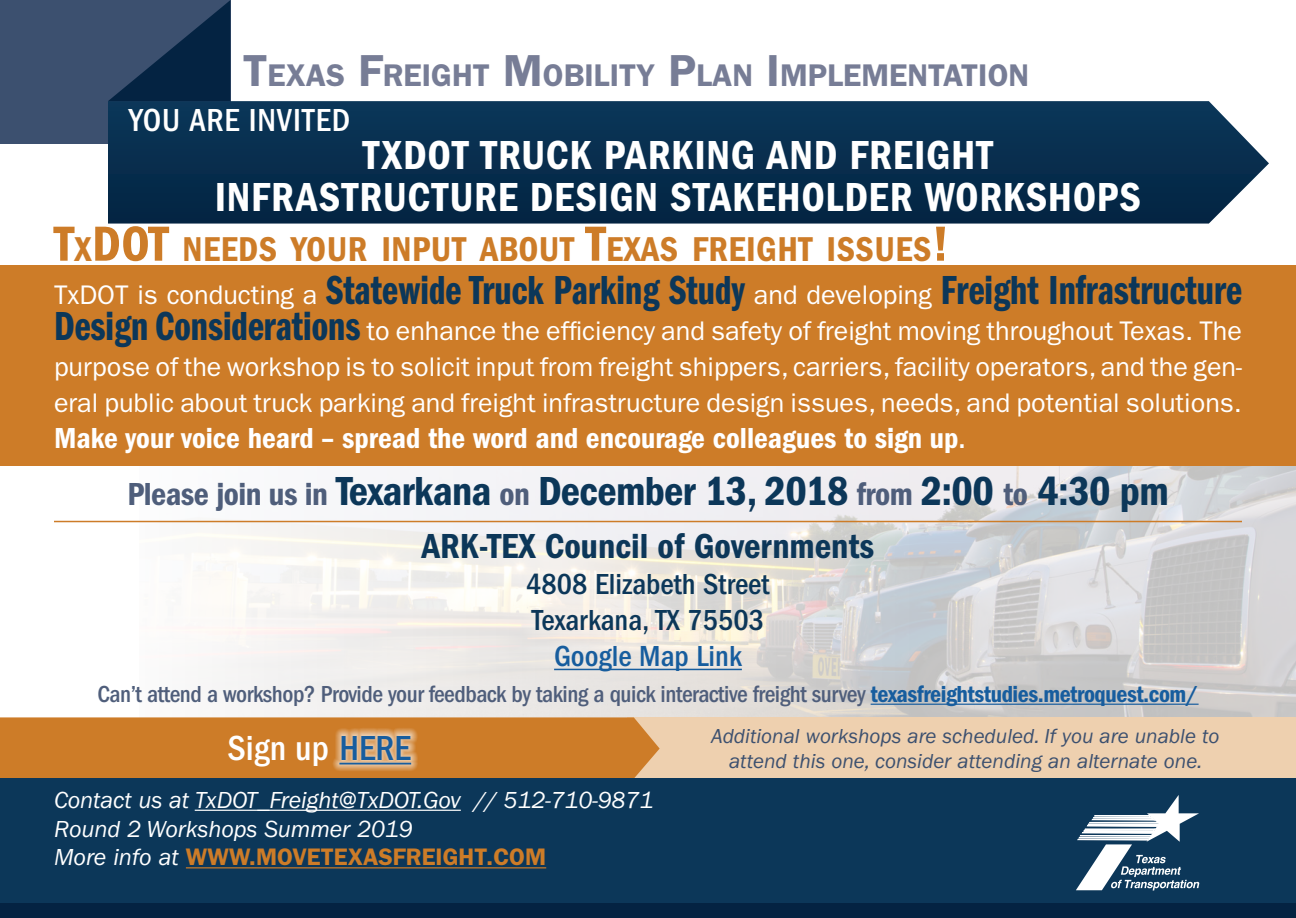
<style>
.page{position:relative;width:1296px;height:918px;background:#fff}
.page>*{position:absolute;margin:0;border:0;box-sizing:border-box;transform-origin:0 0}
.t1{font:42px "ITC Franklin Gothic Std Dm Cp";color:#0c3759}
.District_Name{font:42px/42px "ITC Franklin Gothic Std Dm Cd";letter-spacing:.015em;color:#fff;text-align:center}
.t2{font:42px "ITC Franklin Gothic Std Dm Cd";letter-spacing:-.015em;color:#0c3759}
.t3{font:36px "ITC Franklin Gothic Std Dm Cd";color:#0c3759}
.t4{font:500 condensed 36px "ITC Franklin Gothic Std";color:#fff}
.t5{font:35.7px "ITC Franklin Gothic Std Dm Cd";letter-spacing:.015em;color:#cd7c28}
.District_Name-2{font:500 condensed 33px "ITC Franklin Gothic Std";letter-spacing:.025em;color:#fff}
.t6{font:600 31.5px "ITC Franklin Gothic Std";color:#777d96}
.t7{font:30px "ITC Franklin Gothic Std Dm Cd";color:#fff}
.t8{font:500 condensed 30px "ITC Franklin Gothic Std";color:#0c3759}
.t9{font:500 condensed 30px "ITC Franklin Gothic Std";color:#175d9e}
.t10{font:27px/36px "ITC Franklin Gothic Std";color:#fff;text-align:justify}
.t11{font:500 condensed 24px "ITC Franklin Gothic Std";letter-spacing:-.02em;color:#4f5e7b}
.body{font:italic 24px/28.8px "ITC Franklin Gothic Std";letter-spacing:-.005em;color:#fff}
.body-2{font:600 24px "ITC Franklin Gothic Std";color:#cd7c28}
.t12{font:italic 21px/25.2px "ITC Franklin Gothic Std";color:#3c506f;text-align:center}
.s1{font-size:45px}
.s2{font-size:51px}
.s3{font-family:"ITC Franklin Gothic Std";font-size:27px;color:#fff}
.s4{font-family:"ITC Franklin Gothic Std Dm Cp";font-size:42px;color:#0c3759}
.s5{font-family:"ITC Franklin Gothic Std";font-weight:500;font-stretch:condensed}
.s6{font-size:33px;color:#4f5e7b}
.s7{font-family:"ITC Franklin Gothic Std Dm Cd";font-weight:400;font-stretch:normal;color:#175d9e}
.s8{color:#175d9e}
.s9{font-weight:400;font-style:italic;color:#fff}
</style>
<div class="page">
<img style="left:140px;top:466px;width:1156px;height:251px">
<div style="left:627px;top:717px;width:669px;height:62px;background:#eed0af"></div>
<div style="left:0;top:717px;width:660px;height:62px;background:#cd7c28"></div>
<div style="left:0;top:265px;width:1296px;height:201px;background:#cd7c28"></div>
<div style="left:0;top:779px;width:1296px;height:139px;background:#0c3759"></div>
<div style="left:0;top:0;width:230px;height:144px;background:#3c506f"></div>
<svg style="left:108px;top:101px;width:1161px;height:123px;background:#0e3352"></svg>
<svg style="left:108px;top:0;width:122px;height:101px"></svg>
<hr style="left:195px;top:810px;width:266px;height:1px;background:#fff">
<hr style="left:186px;top:867px;width:360px;height:1px;background:#cd7c28">
<hr style="left:554px;top:669px;width:188px;height:1px;background:#175d9e">
<svg style="left:1076px;top:795px;width:123px;height:95px"></svg>
<div style="left:0;top:904px;width:1296px;height:14px;background:#042342"></div>
<hr style="left:54px;top:521px;width:1188px;height:1px;background:#cd7c28">
<svg style="left:332px;top:728px;width:86px;height:44px;background:#dead79"></svg>
<hr style="left:339px;top:763px;width:72px;height:2px;background:#175d9e">
<hr style="left:871px;top:704px;width:328px;height:1px;background:#175d9e">
<p class="t6" style="left:243px;top:56px;width:788px"><span class="s1">T</span>EXAS <span class="s1">F</span>REIGHT <span class="s1">M</span>OBILITY <span class="s1">P</span>LAN <span class="s1">I</span> MPLEMENTATION</p>
<p class="District_Name-2" style="left:129px;top:101px;width:223px">YOU ARE INVITED</p>
<p class="District_Name" style="left:215px;top:135px;width:928px">TXDOT TRUCK PARKING AND FREIGHT<br>INFRASTRUCTURE DESIGN STAKEHOLDER WORKSHOPS</p>
<p class="t5" style="left:54px;top:228px;width:897px"><span class="s2">T</span>X<span class="s2">DOT</span> NEEDS YOUR INPUT ABOUT <span class="s2">T</span>EXAS FREIGHT ISSUES<span class="s2">!</span></p>
<p class="t1" style="left:54px;top:267px;width:1190px"><span class="s3">TxDOT is conducting a</span> Statewide Truck Parking Study <span class="s3">and developing</span> Freight Infrastructure</p>
<p class="t10" style="left:54px;top:313px;width:1190px"><span class="s4">Design Considerations</span> to enhance the efficiency and safety of freight moving throughout Texas. The purpose of the workshop is to solicit input from freight shippers, carriers, facility operators, and the gen&shy;eral public about truck parking and freight infrastructure design issues, needs, and potential solutions.</p>
<p class="t7" style="left:54px;top:421px;width:913px">Make your voice heard – spread the word and encourage colleagues to sign up<span class="s5">.</span></p>
<p class="t2" style="left:127px;top:467px;width:1043px"><span class="s6">Please join us in</span> Texarkana <span class="s6">on</span> December 13, 2018 <span class="s6">from</span> 2:00 <span class="s6">to</span> 4:30 pm</p>
<p class="t3" style="left:422px;top:526px;width:454px">ARK-TEX Council of Governments</p>
<p class="t8" style="left:526px;top:568px;width:245px">4808 Elizabeth Street</p>
<p class="t8" style="left:532px;top:604px;width:234px">Texarkana, TX 75503</p>
<p class="t9" style="left:554px;top:640px;width:189px">Google Map Link</p>
<p class="t11" style="left:97px;top:680px;width:1103px">Can’t attend a workshop? Provide your feedback by taking a quick interactive freight survey <span class="s7">texasfreightstudies.metroquest.com/</span></p>
<p class="t4" style="left:227px;top:728px;width:185px">Sign up <span class="s8">HERE</span></p>
<p class="body" style="left:54px;top:786px;width:601px">Contact us at TxDOT_Freight@TxDOT.Gov // 512-710-9871<br>Round 2 Workshops Summer 2019</p>
<p class="body-2" style="left:54px;top:843px;width:494px"><span class="s9">More info at</span> WWW.MOVETEXASFREIGHT.COM</p>
<p class="t12" style="left:711px;top:723px;width:510px">Additional workshops are scheduled. If you are unable to attend this one, consider attending an alternate one.</p>
</div>
